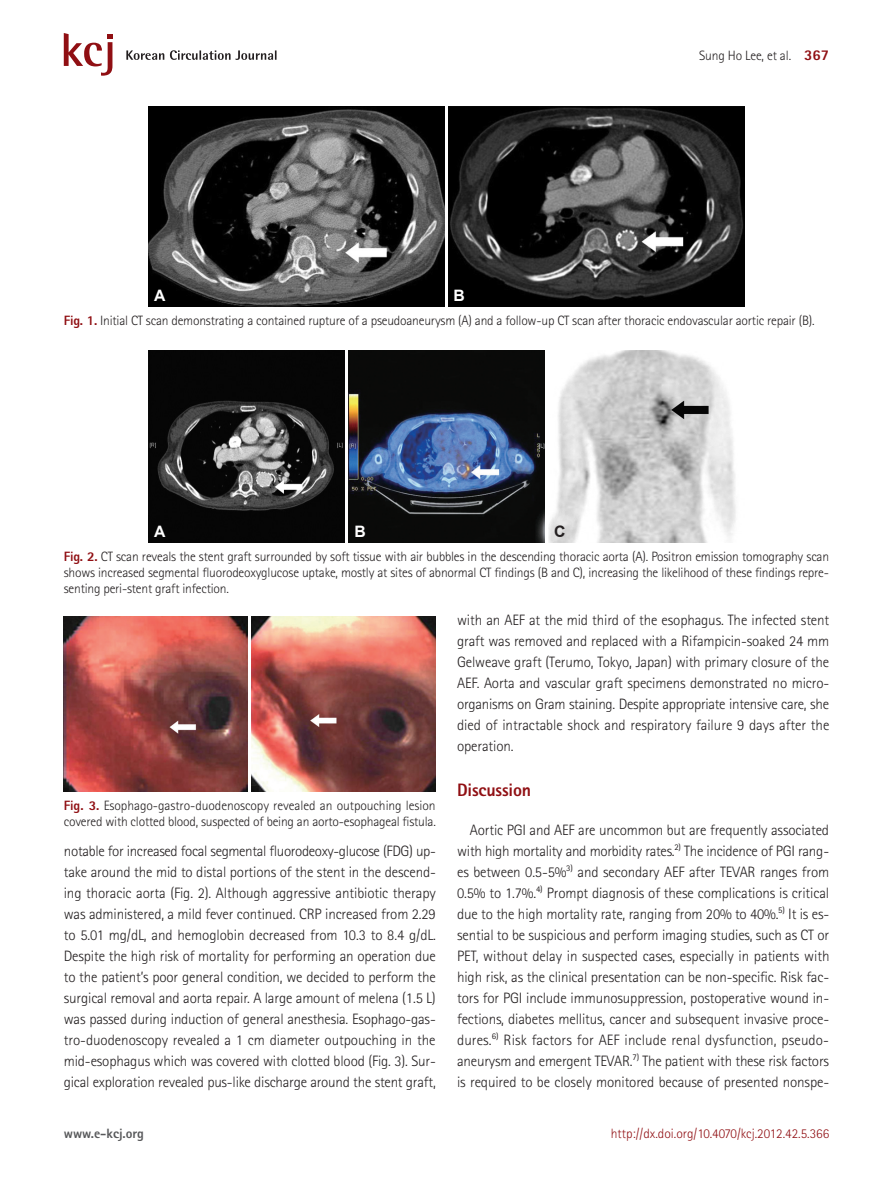
<style>
.page{position:relative;width:893px;height:1191px;background:#fff}
.page>*{position:absolute;margin:0;border:0;box-sizing:border-box;transform-origin:0 0}
.큰제목{font:800 18px "Rotis Sans Serif Std";letter-spacing:-.01em;color:#900f13}
.t1{font:700 15.75px "Arial";color:#fff}
.t2{font:700 15.75px "Arial";color:#231f20}
.본문{font:300 15px/21px "Rotis Sans Serif Std";letter-spacing:-.01em;color:#231f20;text-align:justify}
.t3{font:800 15px "Rotis Sans Serif Std";color:#900f13}
.그림제목1{font:300 13.5px/16.2px "Rotis Sans Serif Std";letter-spacing:-.015em;color:#231f20;text-align:justify}
.t4{font:300 13.5px "Rotis Sans Serif Std";color:#900f13}
.t5{font:800 13.5px "Rotis Sans Serif Std";color:#57585a}
.s1{font-weight:800;color:#900f13}
</style>
<div class="page">
<svg style="left:126px;top:50px;width:151px;height:10px"></svg>
<svg style="left:64px;top:33px;width:49px;height:43px"></svg>
<img style="left:149px;top:106px;width:295px;height:200px">
<img style="left:449px;top:106px;width:295px;height:200px">
<img style="left:149px;top:351px;width:195px;height:191px">
<img style="left:349px;top:351px;width:195px;height:191px">
<img style="left:549px;top:351px;width:187px;height:191px">
<img style="left:64px;top:617px;width:184px;height:174px">
<img style="left:252px;top:617px;width:184px;height:174px">
<p class="그림제목1" style="left:699px;top:47px;width:94px">Sung Ho Lee, et al.</p>
<p class="t3" style="left:804px;top:46px;width:27px">367</p>
<p class="t1" style="left:154px;top:285px;width:13px">A</p>
<p class="t1" style="left:454px;top:285px;width:13px">B</p>
<p class="그림제목1" style="left:64px;top:313px;width:752px"><span class="s1">Fig. 1.</span> Initial CT scan demonstrating a contained rupture of a pseudoaneurysm (A) and a follow-up CT scan after thoracic endovascular aortic repair (B).</p>
<p class="t1" style="left:154px;top:521px;width:13px">A</p>
<p class="t1" style="left:354px;top:521px;width:13px">B</p>
<p class="t2" style="left:554px;top:521px;width:13px">C</p>
<p class="그림제목1" style="left:64px;top:548px;width:767px"><span class="s1">Fig. 2.</span> CT scan reveals the stent graft surrounded by soft tissue with air bubbles in the descending thoracic aorta (A). Positron emission tomography scan shows increased segmental fluorodeoxyglucose uptake, mostly at sites of abnormal CT findings (B and C), increasing the likelihood of these findings repre&shy;senting peri-stent graft infection.</p>
<p class="그림제목1" style="left:64px;top:797px;width:374px"><span class="s1">Fig. 3.</span> Esophago-gastro-duodenoscopy revealed an outpouching lesion covered with clotted blood, suspected of being an aorto-esophageal fistula.</p>
<p class="본문" style="left:64px;top:840px;width:374px">notable for increased focal segmental fluorodeoxy-glucose (FDG) up&shy;take around the mid to distal portions of the stent in the descend&shy;ing thoracic aorta (Fig. 2). Although aggressive antibiotic therapy was administered, a mild fever continued. CRP increased from 2.29 to 5.01 mg/dL, and hemoglobin decreased from 10.3 to 8.4 g/dL.<br>Despite the high risk of mortality for performing an operation due to the patient’s poor general condition, we decided to perform the surgical removal and aorta repair. A large amount of melena (1.5 L) was passed during induction of general anesthesia. Esophago-gas&shy;tro-duodenoscopy revealed a 1 cm diameter outpouching in the mid-esophagus which was covered with clotted blood (Fig. 3). Sur&shy;gical exploration revealed pus-like discharge around the stent graft,</p>
<p class="본문" style="left:457px;top:609px;width:374px">with an AEF at the mid third of the esophagus. The infected stent graft was removed and replaced with a Rifampicin-soaked 24 mm Gelweave graft (Terumo, Tokyo, Japan) with primary closure of the AEF. Aorta and vascular graft specimens demonstrated no micro&shy;organisms on Gram staining. Despite appropriate intensive care, she died of intractable shock and respiratory failure 9 days after the operation.</p>
<p class="큰제목" style="left:457px;top:778px;width:76px">Discussion</p>
<p class="본문" style="left:457px;top:819px;width:374px;text-indent:13px">Aortic PGI and AEF are uncommon but are frequently associated with high mortality and morbidity rates.<sup>2)</sup> The incidence of PGI rang&shy;es between 0.5-5%<sup>3)</sup> and secondary AEF after TEVAR ranges from 0.5% to 1.7%.<sup>4)</sup> Prompt diagnosis of these complications is critical due to the high mortality rate, ranging from 20% to 40%.<sup>5)</sup> It is es&shy;sential to be suspicious and perform imaging studies, such as CT or PET, without delay in suspected cases, especially in patients with high risk, as the clinical presentation can be non-specific. Risk fac&shy;tors for PGI include immunosuppression, postoperative wound in&shy;fections, diabetes mellitus, cancer and subsequent invasive proce&shy;dures.<sup>6)</sup> Risk factors for AEF include renal dysfunction, pseudo&shy;aneurysm and emergent TEVAR.<sup>7)</sup> The patient with these risk factors is required to be closely monitored because of presented nonspe-</p>
<p class="t5" style="left:64px;top:1124px;width:82px">www.e-kcj.org</p>
<p class="t4" style="left:611px;top:1125px;width:220px">http://dx.doi.org/10.4070/kcj.2012.42.5.366</p>
</div>
